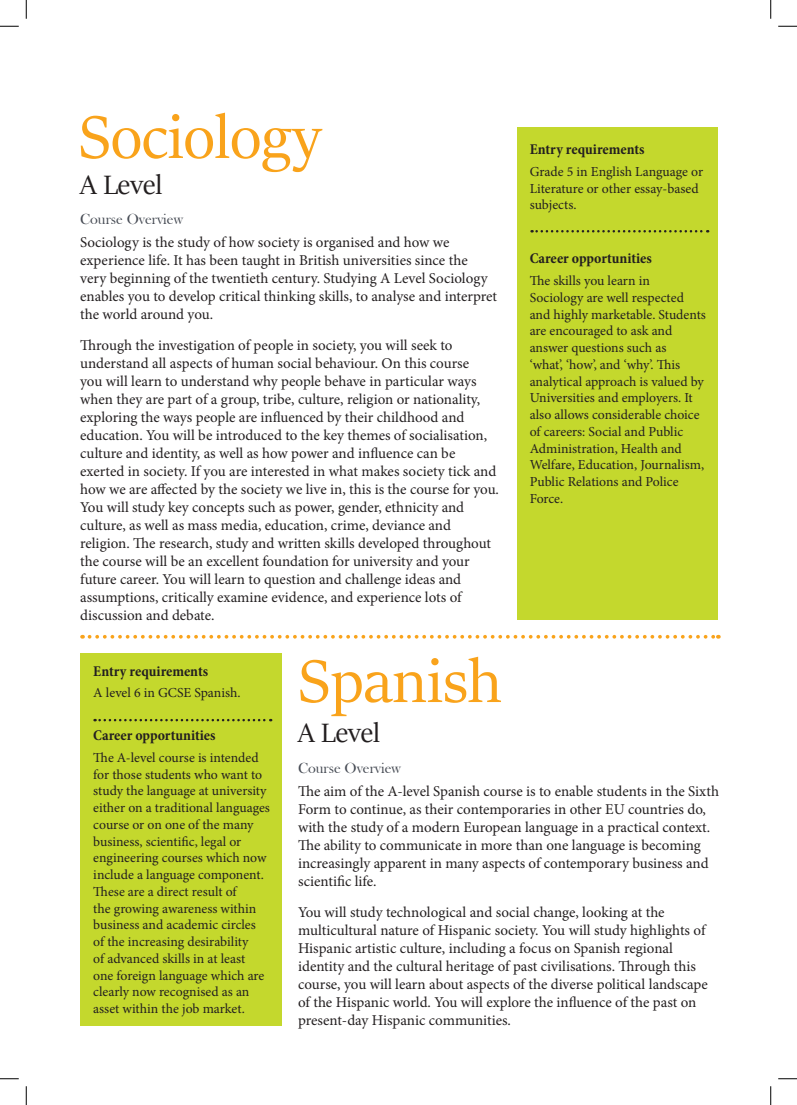
<style>
.page{position:relative;width:797px;height:1105px;background:#fff}
.page>*{position:absolute;margin:0;border:0;box-sizing:border-box;transform-origin:0 0}
.t1{font:67.5px "Sitka Banner";color:#f9a31b}
.t2{font:30px "Sitka Banner";color:#231f20}
.t3{font:15px/18px "Minion Pro";color:#231f20}
.t4{font:700 condensed 15px "Minion Pro";letter-spacing:-.005em;color:#231f20}
.t5{font:15px "Bask Old Face";color:#464b54}
.t6{font:13.75px/16.8px "Minion Pro";color:#231f20}
</style>
<div class="page">
<div style="left:516px;top:127px;width:201px;height:493px;background:#c4d82d"></div>
<svg style="left:531px;top:230px;width:177px;height:2px"></svg>
<svg style="left:89px;top:635px;width:630px;height:4px"></svg>
<div style="left:80px;top:653px;width:201px;height:372px;background:#c4d82d"></div>
<svg style="left:95px;top:719px;width:176px;height:2px"></svg>
<svg style="left:0;top:25px;width:19px;height:2px"></svg>
<svg style="left:778px;top:25px;width:19px;height:2px"></svg>
<svg style="left:0;top:1078px;width:19px;height:1px"></svg>
<svg style="left:778px;top:1078px;width:19px;height:1px"></svg>
<svg style="left:25px;top:0;width:2px;height:19px"></svg>
<svg style="left:25px;top:1086px;width:2px;height:19px"></svg>
<svg style="left:770px;top:0;width:1px;height:19px"></svg>
<svg style="left:770px;top:1086px;width:1px;height:19px"></svg>
<p class="t1" style="left:79px;top:91px;width:244px">Sociology</p>
<p class="t2" style="left:80px;top:164px;width:84px">A Level</p>
<p class="t5" style="left:80px;top:211px;width:104px">Course Overview</p>
<p class="t3" style="left:80px;top:233px;width:418px">Sociology is the study of how society is organised and how we experience life. It has been taught in British universities since the very beginning of the twentieth century. Studying A Level Sociology enables you to develop critical thinking skills, to analyse and interpret the world around you.</p>
<p class="t3" style="left:80px;top:336px;width:420px">Through the investigation of people in society, you will seek to understand all aspects of human social behaviour. On this course<br>you will learn to understand why people behave in particular ways when they are part of a group, tribe, culture, religion or nationality, exploring the ways people are influenced by their childhood and education. You will be introduced to the key themes of socialisation, culture and identity, as well as how power and influence can be exerted in society. If you are interested in what makes society tick and how we are affected by the society we live in, this is the course for you.</p>
<p class="t3" style="left:80px;top:498px;width:412px">You will study key concepts such as power, gender, ethnicity and culture, as well as mass media, education, crime, deviance and religion. The research, study and written skills developed throughout the course will be an excellent foundation for university and your future career. You will learn to question and challenge ideas and assumptions, critically examine evidence, and experience lots of discussion and debate.</p>
<p class="t4" style="left:529px;top:139px;width:116px">Entry requirements</p>
<p class="t6" style="left:529px;top:163px;width:175px">Grade 5 in English Language or<br>Literature or other essay-based subjects.</p>
<p class="t4" style="left:529px;top:248px;width:124px">Career opportunities</p>
<p class="t6" style="left:529px;top:272px;width:178px">The skills you learn in<br>Sociology are well respected and highly marketable. Students are encouraged to ask and answer questions such as<br>‘what’, ‘how’, and ‘why’. This analytical approach is valued by<br>Universities and employers. It also allows considerable choice of careers: Social and Public<br>Administration, Health and<br>Welfare, Education, Journalism,<br>Public Relations and Police<br>Force.</p>
<p class="t4" style="left:93px;top:661px;width:116px">Entry requirements</p>
<p class="t6" style="left:93px;top:684px;width:149px">A level 6 in GCSE Spanish.</p>
<p class="t4" style="left:93px;top:725px;width:124px">Career opportunities</p>
<p class="t6" style="left:93px;top:749px;width:178px">The A-level course is intended for those students who want to study the language at university either on a traditional languages course or on one of the many business, scientific, legal or engineering courses which now include a language component.<br>These are a direct result of<br>the growing awareness within business and academic circles of the increasing desirability<br>of advanced skills in at least<br>one foreign language which are clearly now recognised as an asset within the job market.</p>
<p class="t1" style="left:298px;top:635px;width:205px">Spanish</p>
<p class="t2" style="left:298px;top:712px;width:84px">A Level</p>
<p class="t5" style="left:298px;top:760px;width:104px">Course Overview</p>
<p class="t3" style="left:298px;top:782px;width:422px">The aim of the A-level Spanish course is to enable students in the Sixth Form to continue, as their contemporaries in other EU countries do, with the study of a modern European language in a practical context.<br>The ability to communicate in more than one language is becoming increasingly apparent in many aspects of contemporary business and scientific life.</p>
<p class="t3" style="left:298px;top:903px;width:409px">You will study technological and social change, looking at the multicultural nature of Hispanic society. You will study highlights of<br>Hispanic artistic culture, including a focus on Spanish regional</p>
<p class="t3" style="left:298px;top:957px;width:411px">identity and the cultural heritage of past civilisations. Through this course, you will learn about aspects of the diverse political landscape of the Hispanic world. You will explore the influence of the past on present-day Hispanic communities.</p>
</div>
